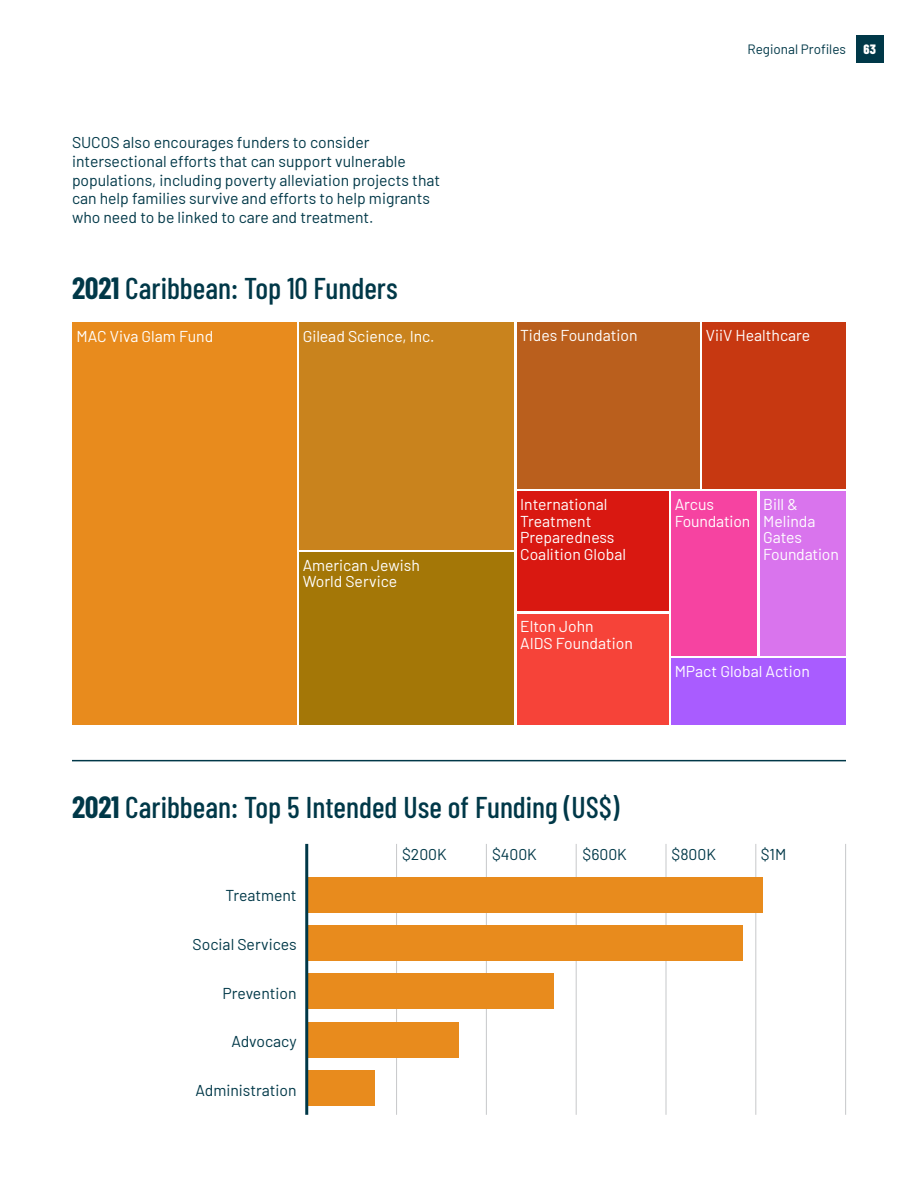
<style>
.page{position:relative;width:918px;height:1188px;background:#fff}
.page>*{position:absolute;margin:0;border:0;box-sizing:border-box;transform-origin:0 0}
.Chart_title_-_BarCon{font:500 30px "Barlow Condensed";color:#003848}
.Body_-_Barlow_10_5_n{font:15.75px/18.9px "Barlow";color:#003848}
.Body_-_Barlow_10_5_n-2{font:15.75px/16.5px "Barlow";color:#fff}
.t1{font:13.5px "Barlow";color:#003848}
.t2{font:800 13.5px "Barlow Condensed";color:#fff}
.s1{font-weight:700}
</style>
<div class="page">
<hr style="left:396px;top:844px;width:1px;height:271px;background:#c7c8ca">
<hr style="left:486px;top:844px;width:1px;height:271px;background:#c7c8ca">
<hr style="left:755px;top:844px;width:1px;height:271px;background:#c7c8ca">
<hr style="left:666px;top:844px;width:1px;height:271px;background:#c7c8ca">
<hr style="left:576px;top:844px;width:1px;height:271px;background:#c7c8ca">
<hr style="left:845px;top:844px;width:1px;height:271px;background:#c7c8ca">
<div style="left:308px;top:877px;width:455px;height:36px;background:#e88b1d"></div>
<div style="left:308px;top:925px;width:435px;height:36px;background:#e88b1d"></div>
<div style="left:308px;top:974px;width:246px;height:36px;background:#e88b1d"></div>
<div style="left:308px;top:1022px;width:151px;height:36px;background:#e88b1d"></div>
<div style="left:308px;top:1070px;width:67px;height:36px;background:#e88b1d"></div>
<div style="left:72px;top:322px;width:225px;height:403px;background:#e88b1d"></div>
<div style="left:300px;top:322px;width:214px;height:227px;background:#c9831d"></div>
<div style="left:300px;top:552px;width:214px;height:173px;background:#a47707"></div>
<div style="left:517px;top:322px;width:182px;height:166px;background:#ba5f1d"></div>
<div style="left:702px;top:322px;width:144px;height:166px;background:#c73811"></div>
<div style="left:517px;top:491px;width:152px;height:120px;background:#d91811"></div>
<div style="left:672px;top:491px;width:85px;height:164px;background:#f643a1"></div>
<div style="left:517px;top:614px;width:152px;height:111px;background:#f64339"></div>
<div style="left:672px;top:658px;width:174px;height:67px;background:#a95cff"></div>
<div style="left:760px;top:491px;width:86px;height:164px;background:#d974ed"></div>
<hr style="left:72px;top:760px;width:774px;height:1px;background:#003848">
<hr style="left:305px;top:844px;width:3px;height:271px;background:#003848">
<div style="left:856px;top:35px;width:27px;height:27px;background:#003848"></div>
<p class="Body_-_Barlow_10_5_n" style="left:72px;top:131px;width:370px">SUCOS also encourages funders to consider intersectional efforts that can support vulnerable populations, including poverty alleviation projects that can help families survive and efforts to help migrants who need to be linked to care and treatment.</p>
<h4 class="Chart_title_-_BarCon" style="left:72px;top:270px;width:327px"><span class="s1">2021</span> Caribbean: Top 10 Funders</h4>
<p class="Body_-_Barlow_10_5_n-2" style="left:76px;top:327px;width:138px">MAC Viva Glam Fund</p>
<p class="Body_-_Barlow_10_5_n-2" style="left:303px;top:327px;width:133px">Gilead Science, Inc.</p>
<p class="Body_-_Barlow_10_5_n-2" style="left:303px;top:555px;width:119px">American Jewish<br>World Service</p>
<p class="t1" style="left:747px;top:39px;width:100px">Regional Profiles</p>
<p class="t2" style="left:863px;top:41px;width:14px">63</p>
<p class="Body_-_Barlow_10_5_n-2" style="left:520px;top:326px;width:119px">Tides Foundation</p>
<p class="Body_-_Barlow_10_5_n-2" style="left:706px;top:326px;width:106px">ViiV Healthcare</p>
<p class="Body_-_Barlow_10_5_n-2" style="left:520px;top:495px;width:107px">International<br>Treatment<br>Preparedness<br>Coalition Global</p>
<p class="Body_-_Barlow_10_5_n-2" style="left:520px;top:617px;width:114px">Elton John<br>AIDS Foundation</p>
<p class="Body_-_Barlow_10_5_n-2" style="left:675px;top:495px;width:77px">Arcus<br>Foundation</p>
<p class="Body_-_Barlow_10_5_n-2" style="left:763px;top:495px;width:77px">Bill &amp;<br>Melinda<br>Gates<br>Foundation</p>
<p class="Body_-_Barlow_10_5_n-2" style="left:675px;top:662px;width:137px">MPact Global Action</p>
<h4 class="Chart_title_-_BarCon" style="left:72px;top:788px;width:549px"><span class="s1">2021</span> Caribbean: Top 5 Intended Use of Funding (US$)</h4>
<p class="Body_-_Barlow_10_5_n" style="left:402px;top:843px;width:46px">$200K</p>
<p class="Body_-_Barlow_10_5_n" style="left:492px;top:843px;width:46px">$400K</p>
<p class="Body_-_Barlow_10_5_n" style="left:583px;top:843px;width:46px">$600K</p>
<p class="Body_-_Barlow_10_5_n" style="left:672px;top:843px;width:46px">$800K</p>
<p class="Body_-_Barlow_10_5_n" style="left:761px;top:843px;width:27px">$1M</p>
<p class="Body_-_Barlow_10_5_n" style="left:225px;top:885px;width:73px">Treatment</p>
<p class="Body_-_Barlow_10_5_n" style="left:193px;top:933px;width:106px">Social Services</p>
<p class="Body_-_Barlow_10_5_n" style="left:223px;top:982px;width:76px">Prevention</p>
<p class="Body_-_Barlow_10_5_n" style="left:231px;top:1031px;width:67px">Advocacy</p>
<p class="Body_-_Barlow_10_5_n" style="left:195px;top:1080px;width:103px">Administration</p>
</div>
